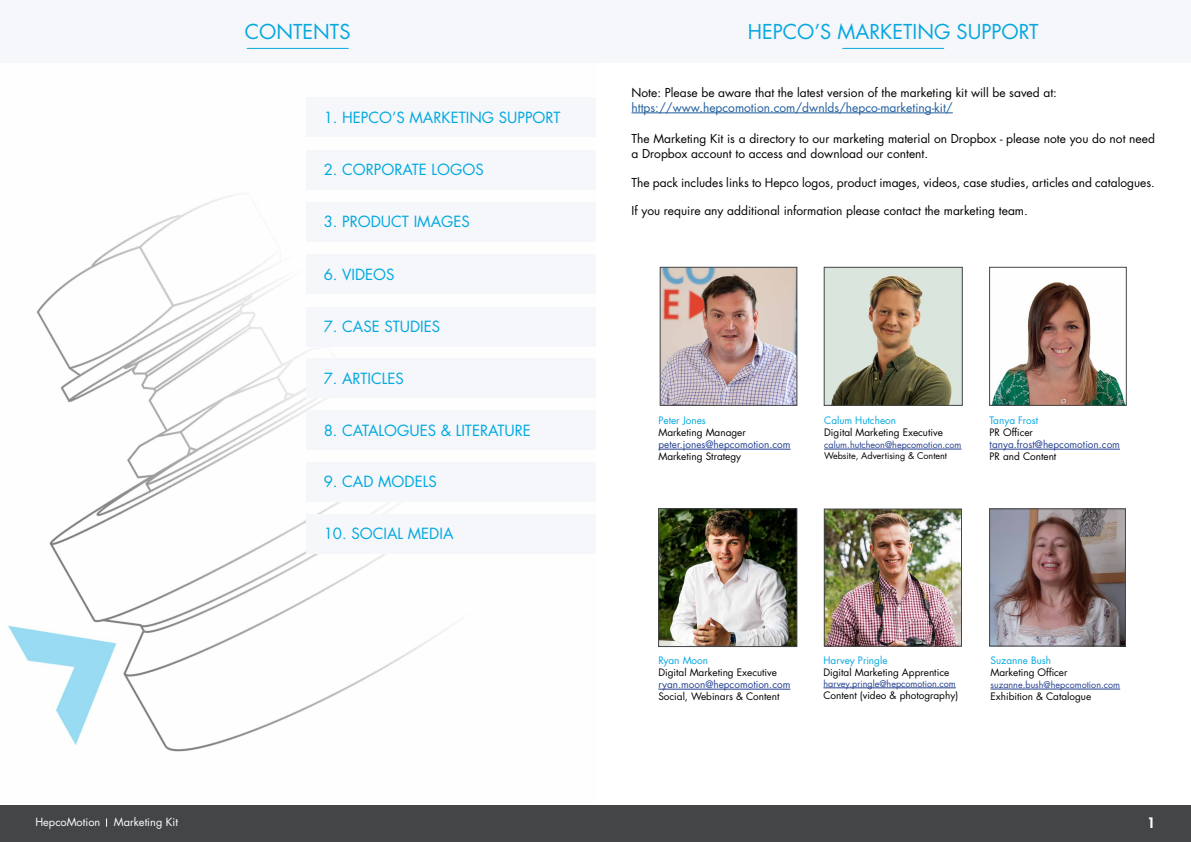
<style>
.page{position:relative;width:1191px;height:842px;background:#fff}
.page>*{position:absolute;margin:0;border:0;box-sizing:border-box;transform-origin:0 0}
.t1{font:20px "Futura Std";color:#06a7e0}
.t2{font:15px "Futura Std";color:#00a8e1}
.t3{font:800 14px "Futura Std";color:#fff}
.t4{font:12px/14.4px "Futura Std";color:#000}
.t5{font:12px "Futura Std";color:#215e9e}
.t6{font:11px "Futura";color:#fff}
.t7{font:10px "Futura";color:#000}
.t8{font:10px "Futura";color:#25408f}
.t9{font:10px "Futura";color:#00a8e1}
.t10{font:10px "Futura";color:#00a9e0}
.t11{font:9px "Futura";color:#25408f}
.t12{font:9px "Futura";color:#000}
</style>
<div class="page">
<img style="left:0;top:195px;width:595px;height:611px">
<hr style="left:631px;top:113px;width:321px;height:1px;background:#215e9e">
<hr style="left:990px;top:689px;width:130px;height:1px;background:#25408f">
<hr style="left:658px;top:449px;width:132px;height:1px;background:#25408f">
<hr style="left:658px;top:689px;width:132px;height:1px;background:#25408f">
<img style="left:991px;top:510px;width:133px;height:134px">
<div style="left:989px;top:508px;width:137px;height:138px;border:1px solid #444547"></div>
<hr style="left:823px;top:688px;width:133px;height:1px;background:#25408f">
<img style="left:825px;top:269px;width:135px;height:135px">
<div style="left:823px;top:267px;width:139px;height:139px;border:1px solid #444547"></div>
<img style="left:825px;top:510px;width:135px;height:135px">
<div style="left:823px;top:508px;width:139px;height:139px;border:1px solid #444547"></div>
<img style="left:660px;top:510px;width:135px;height:135px">
<div style="left:658px;top:508px;width:139px;height:139px;border:1px solid #444547"></div>
<img style="left:992px;top:282px;width:132px;height:122px">
<div style="left:989px;top:267px;width:137px;height:139px;border:1px solid #444547"></div>
<img style="left:661px;top:269px;width:134px;height:135px">
<div style="left:659px;top:267px;width:138px;height:139px;border:1px solid #444547"></div>
<hr style="left:824px;top:449px;width:137px;height:1px;background:#25408f">
<hr style="left:989px;top:449px;width:131px;height:1px;background:#25408f">
<div style="left:595px;top:0;width:596px;height:63px;background:#f5f7fa"></div>
<hr style="left:842px;top:48px;width:102px;height:1px;background:#08a9e0">
<div style="left:0;top:0;width:595px;height:63px;background:#f5f7fa"></div>
<hr style="left:247px;top:48px;width:102px;height:1px;background:#08a9e0">
<div style="left:0;top:806px;width:595px;height:36px;background:#444547"></div>
<div style="left:595px;top:806px;width:596px;height:36px;background:#444547"></div>
<div style="left:306px;top:97px;width:289px;height:40px;background:#f5f7fa"></div>
<div style="left:306px;top:150px;width:289px;height:40px;background:#f5f7fa"></div>
<div style="left:306px;top:202px;width:289px;height:40px;background:#f5f7fa"></div>
<div style="left:306px;top:254px;width:289px;height:40px;background:#f5f7fa"></div>
<div style="left:306px;top:307px;width:289px;height:39px;background:#f5f7fa"></div>
<div style="left:306px;top:358px;width:289px;height:40px;background:#f5f7fa"></div>
<div style="left:306px;top:410px;width:289px;height:40px;background:#f5f7fa"></div>
<div style="left:306px;top:462px;width:289px;height:40px;background:#f5f7fa"></div>
<div style="left:306px;top:514px;width:289px;height:39px;background:#f5f7fa"></div>
<h1 class="t1" style="left:245px;top:18px;width:107px">CONTENTS</h1>
<h1 class="t1" style="left:747px;top:18px;width:292px">HEPCO’S MARKETING SUPPORT</h1>
<p class="t2" style="left:324px;top:108px;width:238px">1. HEPCO’S MARKETING SUPPORT</p>
<p class="t2" style="left:324px;top:160px;width:162px">2. CORPORATE LOGOS</p>
<p class="t2" style="left:324px;top:212px;width:148px">3. PRODUCT IMAGES</p>
<p class="t2" style="left:324px;top:264px;width:72px">6. VIDEOS</p>
<p class="t2" style="left:324px;top:317px;width:118px">7. CASE STUDIES</p>
<p class="t2" style="left:324px;top:368px;width:82px">7. ARTICLES</p>
<p class="t2" style="left:324px;top:420px;width:209px">8. CATALOGUES &amp; LITERATURE</p>
<p class="t2" style="left:324px;top:472px;width:115px">9. CAD MODELS</p>
<p class="t2" style="left:324px;top:524px;width:131px">10. SOCIAL MEDIA</p>
<p class="t4" style="left:631px;top:86px;width:427px">Note: Please be aware that the latest version of the marketing kit will be saved at:</p>
<p class="t5" style="left:631px;top:99px;width:323px">https://www.hepcomotion.com/dwnlds/hepco-marketing-kit/</p>
<p class="t4" style="left:631px;top:132px;width:525px">The Marketing Kit is a directory to our marketing material on Dropbox - please note you do not need a Dropbox account to access and download our content.</p>
<p class="t4" style="left:631px;top:175px;width:525px">The pack includes links to Hepco logos, product images, videos, case studies, articles and catalogues.</p>
<p class="t4" style="left:631px;top:204px;width:398px">If you require any additional information please contact the marketing team.</p>
<p class="t10" style="left:658px;top:414px;width:49px">Peter Jones</p>
<p class="t7" style="left:658px;top:426px;width:89px">Marketing Manager</p>
<p class="t8" style="left:658px;top:438px;width:134px">peter.jones@hepcomotion.com</p>
<p class="t7" style="left:658px;top:450px;width:84px">Marketing Strategy</p>
<p class="t9" style="left:824px;top:414px;width:73px">Calum Hutcheon</p>
<p class="t7" style="left:824px;top:426px;width:120px">Digital Marketing Executive</p>
<p class="t11" style="left:824px;top:439px;width:139px">calum.hutcheon@hepcomotion.com</p>
<p class="t12" style="left:824px;top:450px;width:124px">Website, Advertising &amp; Content</p>
<p class="t9" style="left:989px;top:414px;width:50px">Tanya Frost</p>
<p class="t7" style="left:989px;top:426px;width:45px">PR Officer</p>
<p class="t8" style="left:989px;top:438px;width:132px">tanya.frost@hepcomotion.com</p>
<p class="t7" style="left:989px;top:450px;width:68px">PR and Content</p>
<p class="t9" style="left:658px;top:654px;width:51px">Ryan Moon</p>
<p class="t7" style="left:658px;top:666px;width:120px">Digital Marketing Executive</p>
<p class="t8" style="left:658px;top:678px;width:134px">ryan.moon@hepcomotion.com</p>
<p class="t7" style="left:658px;top:690px;width:123px">Social, Webinars &amp; Content</p>
<p class="t9" style="left:823px;top:654px;width:66px">Harvey Pringle</p>
<p class="t7" style="left:823px;top:666px;width:127px">Digital Marketing Apprentice</p>
<p class="t11" style="left:823px;top:678px;width:134px">harvey.pringle@hepcomotion.com</p>
<p class="t7" style="left:823px;top:689px;width:136px">Content (video &amp; photography)</p>
<p class="t9" style="left:990px;top:654px;width:62px">Suzanne Bush</p>
<p class="t7" style="left:990px;top:666px;width:78px">Marketing Officer</p>
<p class="t11" style="left:990px;top:679px;width:131px">suzanne.bush@hepcomotion.com</p>
<p class="t7" style="left:990px;top:690px;width:102px">Exhibition &amp; Catalogue</p>
<p class="t6" style="left:35px;top:815px;width:144px">HepcoMotion Marketing Kit</p>
<p class="t3" style="left:1147px;top:814px;width:10px">1</p>
</div>
